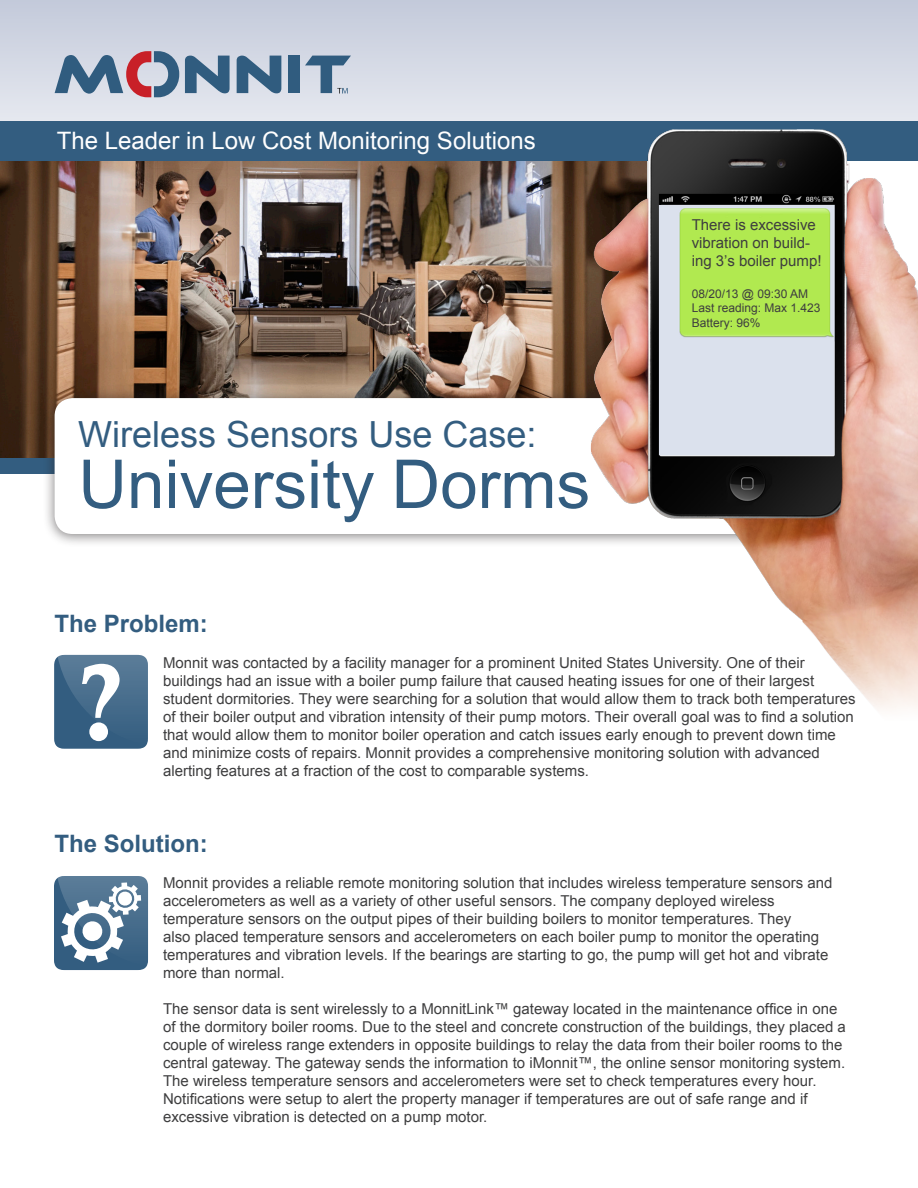
<style>
.page{position:relative;width:918px;height:1188px;background:#fff}
.page>*{position:absolute;margin:0;border:0;box-sizing:border-box;transform-origin:0 0}
.t1{font:107.55px "Calis MT Bol";color:#fff}
.t2{font:67.5px "Arial";color:#335d80}
.t3{font:36px "Arial";color:#335d80}
.t4{font:24px "Arial";color:#fff}
.t5{font:700 24px "Arial";color:#335d80}
.t6{font:15px/18px "Arial";color:#3e3e3f}
.t7{font:12px "Arial";color:#3e3e3f}
</style>
<div class="page">
<img style="left:0;top:161px;width:588px;height:298px">
<div style="left:0;top:459px;width:106px;height:15px;background:#335d80"></div>
<svg style="left:0;top:0;width:918px;height:121px;background:#d3d8e4"></svg>
<div style="left:0;top:121px;width:918px;height:40px;background:#335d80"></div>
<div style="left:288px;top:56px;width:12px;height:37px;background:#305c7f"></div>
<svg style="left:237px;top:56px;width:44px;height:37px;background:#64839f"></svg>
<svg style="left:305px;top:56px;width:46px;height:38px;background:#95a9bd"></svg>
<svg style="left:55px;top:46px;width:175px;height:57px;background:#9fa4b7"></svg>
<div style="left:43px;top:388px;width:833px;height:159px;background:#231f20;opacity:.55"></div>
<div style="left:55px;top:398px;width:809px;height:136px;background:#fff;border-radius:18px"></div>
<svg style="left:54px;top:655px;width:94px;height:94px;background:#456b8b"></svg>
<svg style="left:54px;top:876px;width:94px;height:94px"></svg>
<img style="left:588px;top:129px;width:330px;height:580px">
<p class="t4" style="left:57px;top:125px;width:480px">The Leader in Low Cost Monitoring Solutions</p>
<p class="t3" style="left:78px;top:410px;width:460px">Wireless Sensors Use Case:</p>
<p class="t2" style="left:78px;top:440px;width:513px">University Dorms</p>
<p class="t6" style="left:692px;top:216px;width:126px">There is excessive</p>
<p class="t6" style="left:692px;top:234px;width:131px">vibration on build&shy;ing 3’s boiler pump!</p>
<p class="t7" style="left:692px;top:286px;width:118px">08/20/13 @ 09:30 AM</p>
<p class="t7" style="left:692px;top:300px;width:130px">Last reading: Max 1.423</p>
<p class="t7" style="left:692px;top:315px;width:70px">Battery: 96%</p>
<p class="t5" style="left:55px;top:607px;width:155px">The Problem:</p>
<p class="t6" style="left:163px;top:654px;width:643px">Monnit was contacted by a facility manager for a prominent United States University. One of their</p>
<p class="t6" style="left:163px;top:672px;width:653px">buildings had an issue with a boiler pump failure that caused heating issues for one of their largest</p>
<p class="t6" style="left:163px;top:690px;width:694px">student dormitories. They were searching for a solution that would allow them to track both temperatures of their boiler output and vibration intensity of their pump motors. Their overall goal was to find a solution that would allow them to monitor boiler operation and catch issues early enough to prevent down time and minimize costs of repairs. Monnit provides a comprehensive monitoring solution with advanced</p>
<p class="t6" style="left:163px;top:762px;width:428px">alerting features at a fraction of the cost to comparable systems.</p>
<p class="t1" style="left:80px;top:641px;width:45px">?</p>
<p class="t5" style="left:55px;top:828px;width:155px">The Solution:</p>
<p class="t6" style="left:163px;top:874px;width:671px">Monnit provides a reliable remote monitoring solution that includes wireless temperature sensors and accelerometers as well as a variety of other useful sensors. The company deployed wireless temperature sensors on the output pipes of their building boilers to monitor temperatures. They<br>also placed temperature sensors and accelerometers on each boiler pump to monitor the operating temperatures and vibration levels. If the bearings are starting to go, the pump will get hot and vibrate more than normal.</p>
<p class="t6" style="left:163px;top:1000px;width:684px">The sensor data is sent wirelessly to a MonnitLink™ gateway located in the maintenance office in one of the dormitory boiler rooms. Due to the steel and concrete construction of the buildings, they placed a couple of wireless range extenders in opposite buildings to relay the data from their boiler rooms to the central gateway. The gateway sends the information to iMonnit™, the online sensor monitoring system.<br>The wireless temperature sensors and accelerometers were set to check temperatures every hour.</p>
<p class="t6" style="left:163px;top:1090px;width:646px">Notifications were setup to alert the property manager if temperatures are out of safe range and if</p>
<p class="t6" style="left:163px;top:1108px;width:326px">excessive vibration is detected on a pump motor.</p>
</div>
